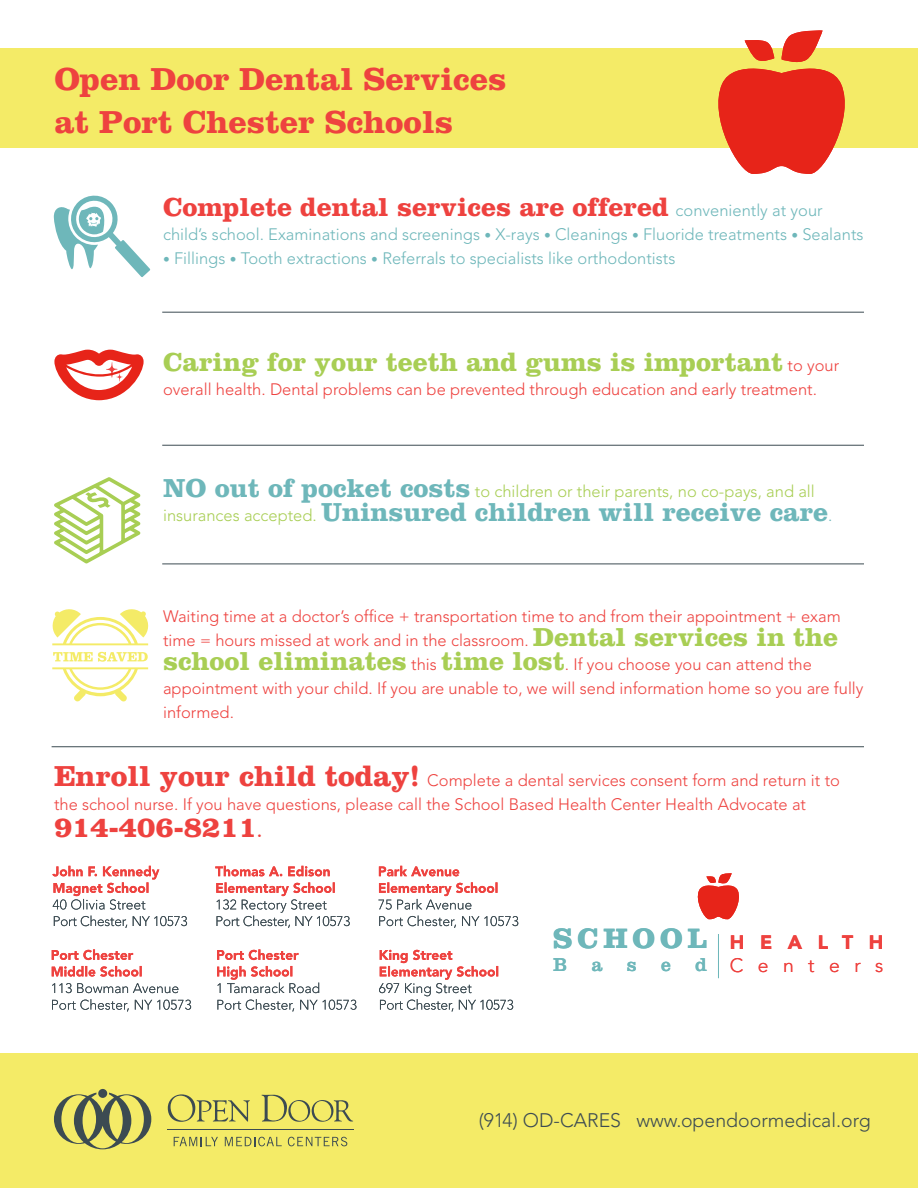
<style>
.page{position:relative;width:918px;height:1188px;background:#fff}
.page>*{position:absolute;margin:0;border:0;box-sizing:border-box;transform-origin:0 0}
.t1{font:700 33px/43.5px "Clarendon";color:#ee423f}
.t2{font:700 30px "Clarendon";color:#ee423f}
.t3{font:700 28.95px "Clarendon";letter-spacing:.17em;color:#6eb7ba}
.t4{font:700 27px "Clarendon";color:#6eb7ba}
.t5{font:700 27px "Clarendon";color:#ee423f}
.t6{font:700 27px "Clarendon";color:#a8ce54}
.t7{font:300 19.5px "Avenir";color:#3c4b52}
.t8{font:300 19.35px/23.1px "Avenir";letter-spacing:.745em;color:#ee423f}
.t9{font:19.35px "Clarendon";color:#6eb7ba}
.t10{font:300 16.5px/24px "Avenir";color:#ee423f}
.t11{font:300 16.5px "Avenir";color:#6eb7ba}
.t12{font:300 16.5px "Avenir";color:#a8ce54}
.s1{font-family:"Avenir";font-weight:300;font-size:16.5px;color:#6eb7ba}
.s2{font-size:13.5px}
.s3{font-family:"Avenir";font-weight:300;font-size:16.5px;color:#ee423f}
.s4{font-family:"Clarendon";font-weight:700;font-size:27px;color:#6eb7ba}
.s5{font-family:"Avenir";font-weight:300;font-size:16.5px;color:#a8ce54}
.s6{font-family:"Avenir";font-weight:300;font-size:16.5px}
.s7{font-family:"Clarendon";font-weight:700;font-size:27px;color:#a8ce54}
.s8{font-family:"Clarendon";font-weight:700;font-size:30px}
.s9{font-family:"Avenir";font-weight:800;font-size:16.5px}
.s10{font-weight:900}
</style>
<div class="page">
<div style="left:0;top:48px;width:918px;height:99px;background:#f4eb67"></div>
<svg style="left:54px;top:477px;width:87px;height:87px"></svg>
<svg style="left:52px;top:609px;width:97px;height:36px"></svg>
<svg style="left:52px;top:652px;width:96px;height:50px"></svg>
<hr style="left:162px;top:312px;width:702px;height:1px;background:#3c4b52">
<hr style="left:162px;top:445px;width:702px;height:1px;background:#3c4b52">
<hr style="left:162px;top:564px;width:702px;height:1px;background:#3c4b52">
<hr style="left:52px;top:746px;width:812px;height:1px;background:#3c4b52">
<svg style="left:53px;top:195px;width:97px;height:82px"></svg>
<svg style="left:54px;top:350px;width:90px;height:50px"></svg>
<svg style="left:708px;top:30px;width:147px;height:144px"></svg>
<div style="left:0;top:1054px;width:918px;height:134px;background:#f4eb67"></div>
<svg style="left:54px;top:1089px;width:97px;height:60px"></svg>
<svg style="left:168px;top:1094px;width:82px;height:28px"></svg>
<svg style="left:262px;top:1095px;width:91px;height:27px"></svg>
<svg style="left:174px;top:1137px;width:44px;height:9px"></svg>
<svg style="left:225px;top:1137px;width:57px;height:9px"></svg>
<svg style="left:288px;top:1137px;width:59px;height:9px"></svg>
<hr style="left:167px;top:1129px;width:187px;height:1px;background:#3c4b52">
<svg style="left:697px;top:873px;width:42px;height:46px"></svg>
<hr style="left:718px;top:934px;width:1px;height:44px;background:#6eb7ba">
<svg style="left:52px;top:999px;width:139px;height:13px"></svg>
<svg style="left:52px;top:983px;width:126px;height:10px"></svg>
<svg style="left:52px;top:966px;width:90px;height:11px"></svg>
<svg style="left:52px;top:949px;width:81px;height:11px"></svg>
<svg style="left:379px;top:916px;width:139px;height:12px"></svg>
<svg style="left:378px;top:882px;width:120px;height:28px"></svg>
<svg style="left:379px;top:866px;width:80px;height:10px"></svg>
<svg style="left:216px;top:882px;width:134px;height:46px"></svg>
<svg style="left:215px;top:866px;width:115px;height:10px"></svg>
<svg style="left:54px;top:916px;width:133px;height:12px"></svg>
<svg style="left:52px;top:866px;width:107px;height:44px"></svg>
<svg style="left:379px;top:950px;width:134px;height:62px"></svg>
<svg style="left:217px;top:999px;width:140px;height:13px"></svg>
<svg style="left:217px;top:966px;width:102px;height:27px"></svg>
<svg style="left:217px;top:949px;width:82px;height:11px"></svg>
<p class="t1" style="left:54px;top:56px;width:454px">Open Door Dental Services at Port Chester Schools</p>
<p class="t5" style="left:163px;top:191px;width:661px">Complete dental services are offered <span class="s1">conveniently at your</span></p>
<p class="t11" style="left:163px;top:225px;width:702px">child’s school. Examinations and screenings <span class="s2">•</span> X-rays <span class="s2">•</span> Cleanings <span class="s2">•</span> Fluoride treatments <span class="s2">•</span> Sealants</p>
<p class="t11" style="left:163px;top:249px;width:514px"><span class="s2">•</span> Fillings <span class="s2">•</span> Tooth extractions <span class="s2">•</span> Referrals to specialists like orthodontists</p>
<p class="t6" style="left:163px;top:345px;width:678px">Caring for your teeth and gums is important <span class="s3">to your</span></p>
<p class="t10" style="left:163px;top:377px;width:655px">overall health. Dental problems can be prevented through education and early treatment.</p>
<p class="t12" style="left:163px;top:482px;width:653px"><span class="s4">NO out of pocket costs</span> to children or their parents, no co-pays, and all</p>
<p class="t4" style="left:163px;top:496px;width:671px"><span class="s5">insurances accepted.</span> Uninsured children will receive care<span class="s6">.</span></p>
<p class="t10" style="left:163px;top:604px;width:702px">Waiting time at a doctor’s office + transportation time to and from their appointment + exam time = hours missed at work and in the classroom. <span class="s7">Dental services in the school eliminates</span> this <span class="s7">time lost</span>. If you choose you can attend the appointment with your child. If you are unable to, we will send information home so you are fully informed.</p>
<p class="t10" style="left:54px;top:768px;width:788px"><span class="s8">Enroll your child today!</span> Complete a dental services consent form and return it to the school nurse. If you have questions, please call the School Based Health Center Health Advocate at</p>
<p class="t2" style="left:54px;top:809px;width:210px">914-406-8211<span class="s9">.</span></p>
<p class="t3" style="left:553px;top:921px;width:155px">SCHOOL</p>
<p class="t9" style="left:553px;top:954px;width:15px">B</p>
<p class="t9" style="left:592px;top:954px;width:12px">a</p>
<p class="t9" style="left:627px;top:954px;width:11px">s</p>
<p class="t9" style="left:661px;top:954px;width:11px">e</p>
<p class="t9" style="left:695px;top:954px;width:13px">d</p>
<p class="t8" style="left:730px;top:931px;width:155px"><span class="s10">HEALTH<br></span>Centers</p>
<p class="t7" style="left:479px;top:1109px;width:394px">(914) OD-CARES www.opendoormedical.org</p>
</div>
